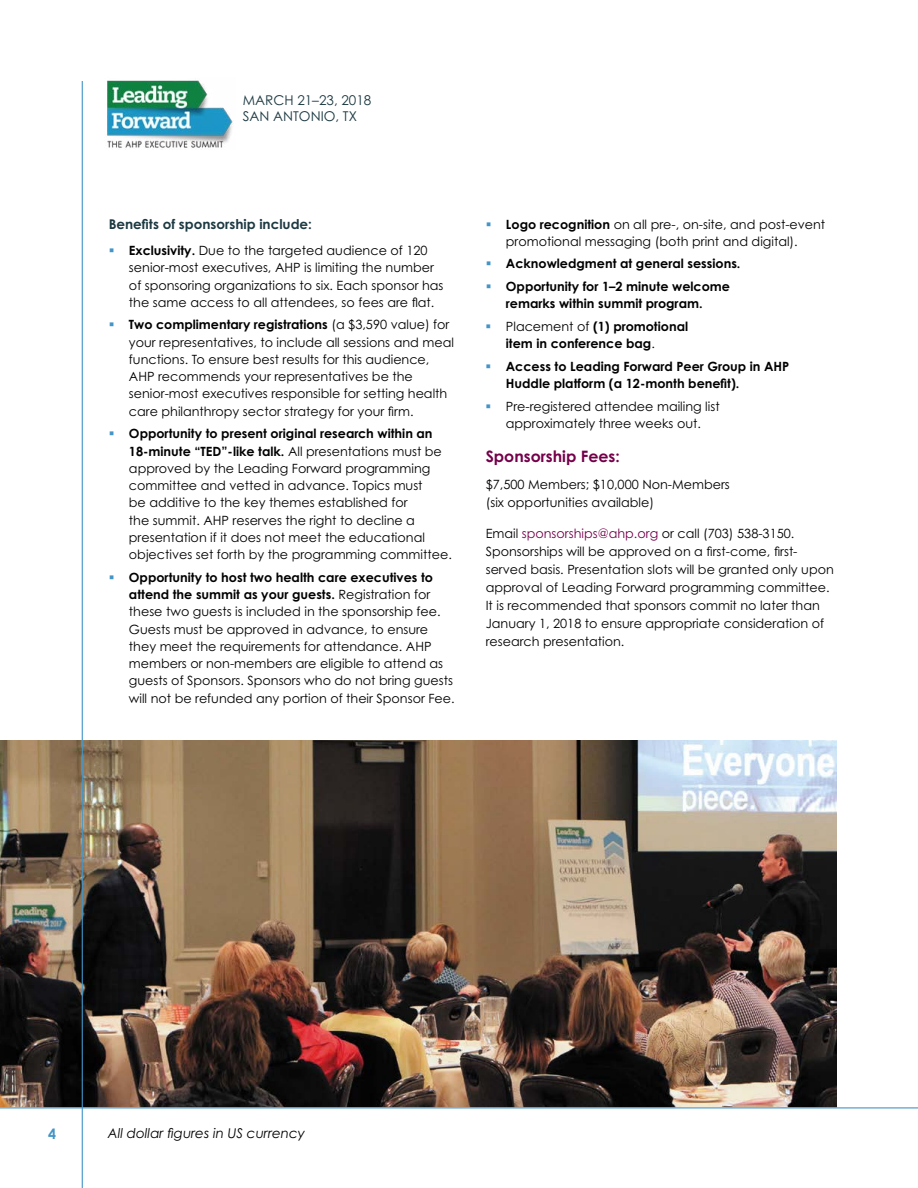
<style>
.page{position:relative;width:918px;height:1188px;background:#fff}
.page>*{position:absolute;margin:0;border:0;box-sizing:border-box;transform-origin:0 0}
.t1{font:700 15.75px "Century Gothic";color:#74004a}
.t2{font:700 14.25px "Century Gothic";color:#4395c7}
.t3{font:700 13.5px "Century Gothic";color:#1c3941}
.t4{font:italic 13.5px "Century Gothic";color:#000}
.t5{font:13.5px/16.2px "Century Gothic";color:#1c3941}
.t6{font:12.75px/17.2px "Century Gothic";color:#000}
.t7{font:700 12.75px/17.2px "Century Gothic";color:#000}
.s1{color:#4395c7}
.s2{font-weight:700}
.s3{font-weight:400}
.s4{color:#74004a}
</style>
<div class="page">
<img style="left:0;top:741px;width:837px;height:366px">
<hr style="left:82px;top:81px;width:1px;height:1107px;background:#4395c7">
<hr style="left:0;top:1107px;width:918px;height:1px;background:#4395c7">
<img style="left:107px;top:80px;width:126px;height:68px">
<p class="t5" style="left:243px;top:91px;width:130px">MARCH 21–23, 2018<br>SAN ANTONIO, TX</p>
<p class="t3" style="left:109px;top:216px;width:205px">Benefits of sponsorship include:</p>
<p class="t6" style="left:129px;top:242px;width:316px;text-indent:-20px"><span class="s1">▪</span> <span class="s2">Exclusivity.</span> Due to the targeted audience of 120 senior-most executives, AHP is limiting the number of sponsoring organizations to six. Each sponsor has the same access to all attendees, so fees are flat.</p>
<p class="t6" style="left:129px;top:316px;width:326px;text-indent:-20px"><span class="s1">▪</span> <span class="s2">Two complimentary registrations</span> (a $3,590 value) for your representatives, to include all sessions and meal functions. To ensure best results for this audience, AHP recommends your representatives be the senior-most executives responsible for setting health care philanthropy sector strategy for your firm.</p>
<p class="t6" style="left:129px;top:425px;width:324px;text-indent:-20px"><span class="s1">▪</span> <span class="s2">Opportunity to present original research within an 18-minute “TED”-like talk.</span> All presentations must be approved by the Leading Forward programming committee and vetted in advance. Topics must<br>be additive to the key themes established for<br>the summit. AHP reserves the right to decline a presentation if it does not meet the educational objectives set forth by the programming committee.</p>
<p class="t6" style="left:129px;top:568px;width:327px;text-indent:-20px"><span class="s1">▪</span> <span class="s2">Opportunity to host two health care executives to attend the summit as your guests.</span> Registration for these two guests is included in the sponsorship fee.<br>Guests must be approved in advance, to ensure they meet the requirements for attendance. AHP members or non-members are eligible to attend as guests of Sponsors. Sponsors who do not bring guests will not be refunded any portion of their Sponsor Fee.</p>
<p class="t6" style="left:486px;top:215px;width:341px;text-align:center"><span class="s1">▪</span> <span class="s2">Logo recognition</span> on all pre-, on-site, and post-event promotional messaging (both print and digital).</p>
<p class="t7" style="left:486px;top:255px;width:256px"><span class="s1">▪</span> Acknowledgment at general sessions.</p>
<p class="t7" style="left:486px;top:278px;width:246px;text-align:center"><span class="s1">▪</span> Opportunity for 1–2 minute welcome remarks within summit program.</p>
<p class="t7" style="left:506px;top:318px;width:184px;text-indent:-20px"><span class="s1">▪</span> <span class="s3">Placement of</span> (1) promotional item in conference bag<span class="s3">.</span></p>
<p class="t7" style="left:506px;top:357px;width:285px;text-indent:-20px"><span class="s1">▪</span> Access to Leading Forward Peer Group in AHP<br>Huddle platform (a 12-month benefit).</p>
<p class="t6" style="left:486px;top:397px;width:236px;text-align:center"><span class="s1">▪</span> Pre-registered attendee mailing list approximately three weeks out.</p>
<p class="t1" style="left:486px;top:447px;width:136px">Sponsorship Fees:</p>
<p class="t6" style="left:486px;top:475px;width:246px;line-height:18px">$7,500 Members; $10,000 Non-Members (six opportunities available)</p>
<p class="t6" style="left:486px;top:525px;width:350px;line-height:18px">Email <span class="s4">sponsorships@ahp.org</span> or call (703) 538-3150.<br>Sponsorships will be approved on a first-come, first&shy;served basis. Presentation slots will be granted only upon approval of Leading Forward programming committee.<br>It is recommended that sponsors commit no later than January 1, 2018 to ensure appropriate consideration of research presentation.</p>
<p class="t2" style="left:48px;top:1125px;width:9px">4</p>
<p class="t4" style="left:108px;top:1125px;width:199px">All dollar figures in US currency</p>
</div>
